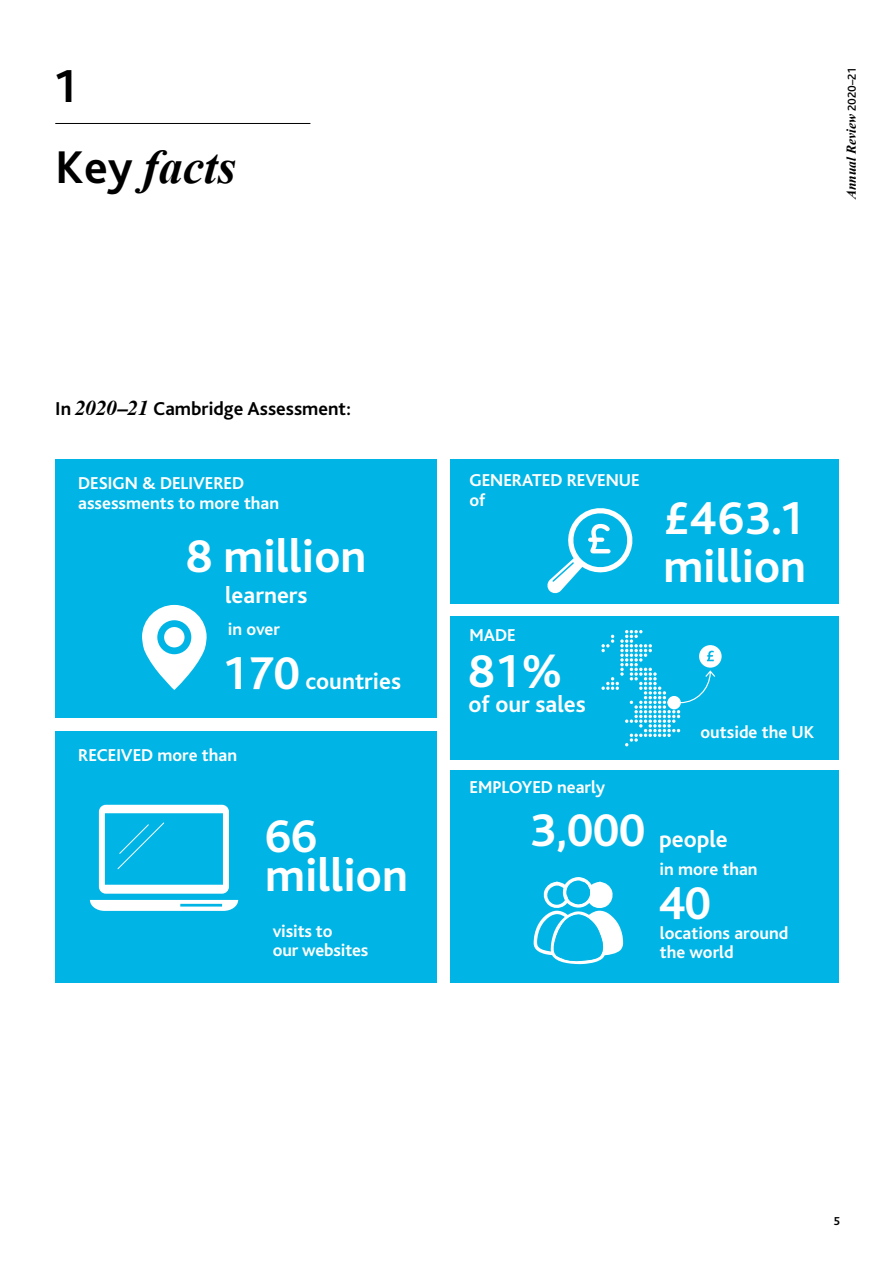
<style>
.page{position:relative;width:893px;height:1263px;background:#fff}
.page>*{position:absolute;margin:0;border:0;box-sizing:border-box;transform-origin:0 0}
.t1{font:700 48px/39px "Bliss";color:#fff}
.H1___MAIN_TITLE{font:italic 700 48px "Times New Roman";color:#000}
.H1___CHAPTER_NUMBER{font:700 48px "Bliss Pro";color:#000}
.t2{font:700 24px "Bliss";color:#fff}
.H1___KEY_FACTS_TITLE{font:700 19.5px "Bliss Pro";color:#000}
.t3{font:700 18px/19.5px "Bliss";color:#fff}
.t4{font:italic 700 13.5px "Times New Roman";color:#000}
.t5{font:700 12px "Bliss Pro";color:#000}
.s1{font-family:"Bliss Pro";font-style:normal}
.s2{font-family:"Bliss Pro";font-weight:500;font-style:normal;font-size:12px}
.s3{font-family:"Times";font-style:italic;font-size:21px}
.s4{font-size:48px}
</style>
<div class="page">
<hr style="left:55px;top:123px;width:255px;height:1px;background:#000">
<div style="left:55px;top:459px;width:382px;height:258px;background:#00b5e5"></div>
<svg style="left:142px;top:605px;width:65px;height:85px"></svg>
<div style="left:451px;top:770px;width:388px;height:212px;background:#00b5e5"></div>
<div style="left:451px;top:459px;width:388px;height:145px;background:#00b5e5"></div>
<svg style="left:547px;top:508px;width:86px;height:86px"></svg>
<div style="left:451px;top:616px;width:388px;height:143px;background:#00b5e5"></div>
<svg style="left:699px;top:645px;width:23px;height:23px"></svg>
<svg style="left:601px;top:630px;width:114px;height:116px"></svg>
<svg style="left:534px;top:877px;width:89px;height:87px"></svg>
<div style="left:567px;top:881px;width:23px;height:23px;background:#00b5e5;border-radius:50%"></div>
<div style="left:55px;top:731px;width:382px;height:251px;background:#00b5e5"></div>
<svg style="left:90px;top:900px;width:148px;height:11px;background:#e0f6fb"></svg>
<svg style="left:99px;top:805px;width:130px;height:89px"></svg>
<h1 class="H1___CHAPTER_NUMBER" style="left:55px;top:56px;width:23px">1</h1>
<h1 class="H1___MAIN_TITLE" style="left:55px;top:134px;width:182px"><span class="s1">Key</span> facts</h1>
<p class="t4" style="left:842px;top:199px;width:133px;rotate:-90deg">Annual Review <span class="s2">2020–21</span></p>
<h2 class="H1___KEY_FACTS_TITLE" style="left:55px;top:397px;width:297px">In <span class="s3">2020–21</span> Cambridge Assessment:</h2>
<p class="t3" style="left:78px;top:474px;width:202px">DESIGN &amp; DELIVERED assessments to more than</p>
<p class="t3" style="left:469px;top:471px;width:172px">GENERATED REVENUE of</p>
<p class="t1" style="left:186px;top:538px;width:182px">8 million</p>
<p class="t2" style="left:225px;top:582px;width:84px">learners</p>
<p class="t3" style="left:228px;top:619px;width:54px">in over</p>
<p class="t2" style="left:222px;top:669px;width:181px"><span class="s4">170</span> countries</p>
<p class="t3" style="left:78px;top:746px;width:160px">RECEIVED more than</p>
<p class="t1" style="left:265px;top:818px;width:144px">66 million</p>
<p class="t3" style="left:273px;top:922px;width:97px">visits to<br>our websites</p>
<p class="t3" style="left:469px;top:626px;width:48px">MADE</p>
<p class="t1" style="left:468px;top:653px;width:96px">81%</p>
<p class="t2" style="left:468px;top:691px;width:119px">of our sales</p>
<p class="t3" style="left:469px;top:778px;width:137px">EMPLOYED nearly</p>
<p class="t1" style="left:530px;top:812px;width:117px">3,000</p>
<p class="t1" style="left:663px;top:500px;width:143px">£463.1</p>
<p class="t1" style="left:663px;top:548px;width:144px">million</p>
<p class="t3" style="left:700px;top:722px;width:115px">outside the UK</p>
<p class="t2" style="left:659px;top:827px;width:70px">people</p>
<p class="t3" style="left:659px;top:860px;width:100px">in more than</p>
<p class="t1" style="left:659px;top:885px;width:54px">40</p>
<p class="t3" style="left:660px;top:923px;width:130px">locations around the world</p>
<p class="t5" style="left:834px;top:1213px;width:8px">5</p>
</div>
